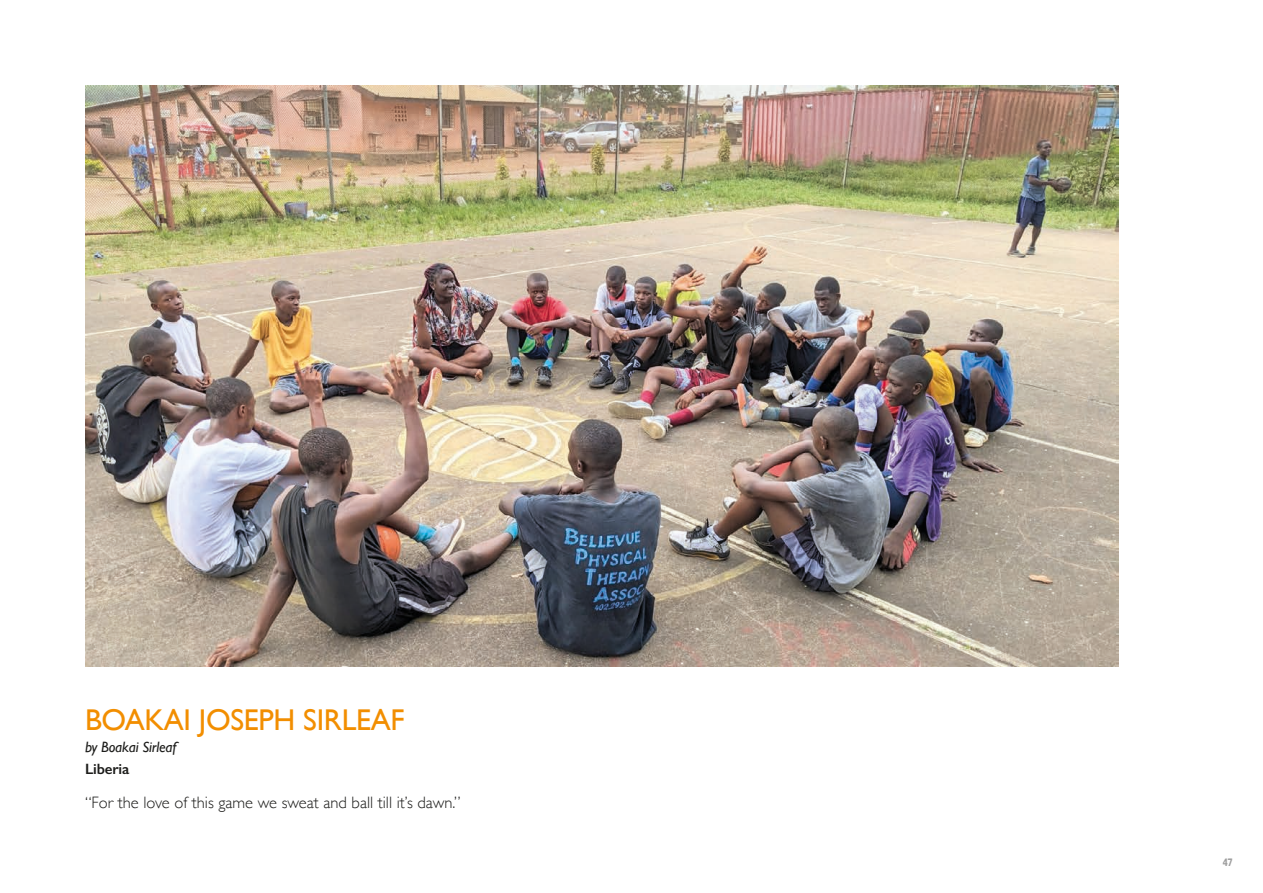
<style>
.page{position:relative;width:1263px;height:893px;background:#fff}
.page>*{position:absolute;margin:0;border:0;box-sizing:border-box;transform-origin:0 0}
.t1{font:30px "Gill Sans";letter-spacing:-.01em;color:#f28e00}
.t2{font:300 16.5px "Gill Sans";color:#1d1d1b}
.t3{font:italic 15px "Gill Sans";letter-spacing:-.01em;color:#1d1d1b}
.t4{font:600 15px "Gill Sans";letter-spacing:-.01em;color:#1d1d1b}
.t5{font:10.5px "FIBA";color:#9d9d9d}
</style>
<div class="page">
<img style="left:85px;top:85px;width:1034px;height:581px">
<h1 class="t1" style="left:85px;top:702px;width:321px">BOAKAI JOSEPH SIRLEAF</h1>
<p class="t3" style="left:85px;top:738px;width:93px">by Boakai Sirleaf</p>
<p class="t4" style="left:85px;top:760px;width:46px">Liberia</p>
<p class="t2" style="left:85px;top:789px;width:377px">“For the love of this game we sweat and ball till it’s dawn.”</p>
<p class="t5" style="left:1223px;top:856px;width:11px">47</p>
</div>
